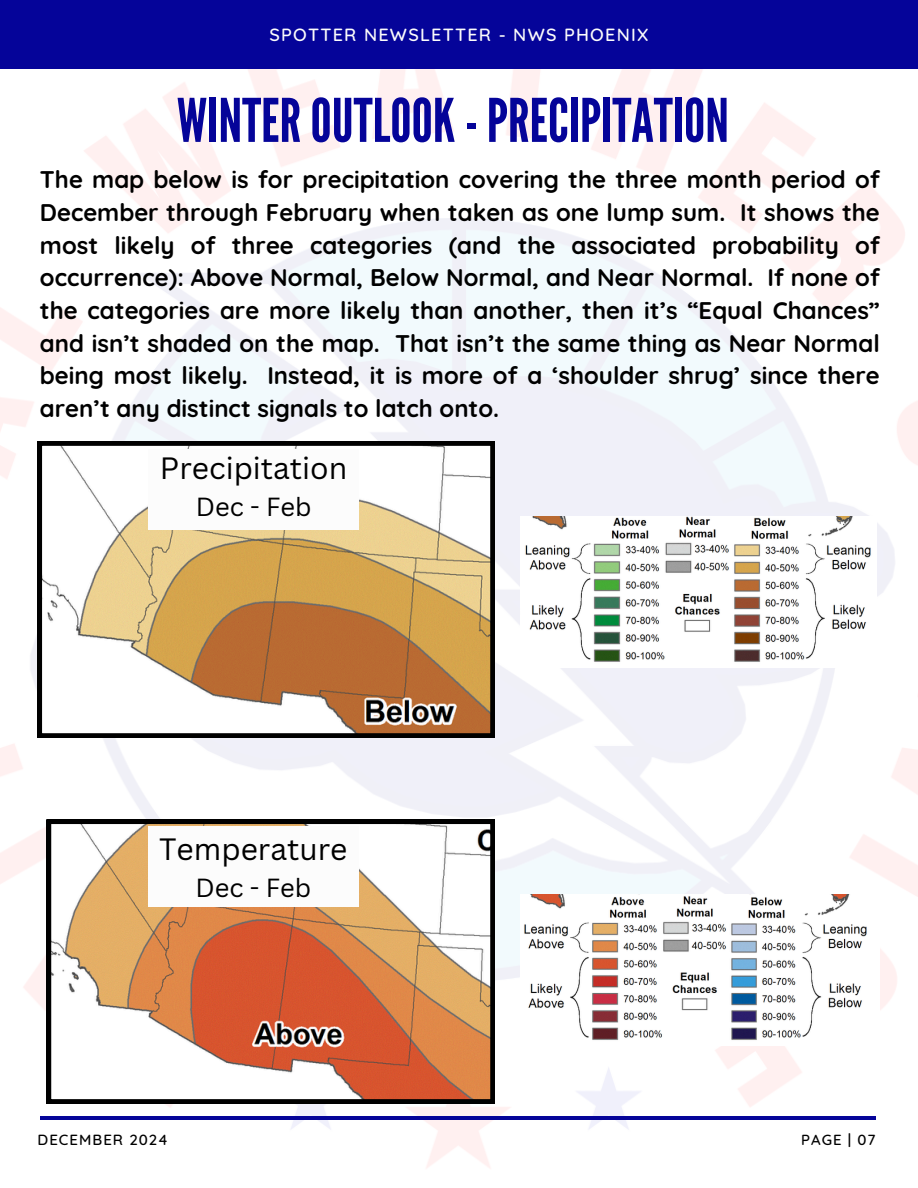
<style>
.page{position:relative;width:918px;height:1188px;background:#fff}
.page>*{position:absolute;margin:0;border:0;box-sizing:border-box;transform-origin:0 0}
.t1{font:60px "League Gothic";color:#050499}
.t2{font:30px "Canva Sans";color:#000}
.t3{font:25.5px "Canva Sans";color:#000}
.t4{font:700 24px/32.7px "Quicksand";color:#000;text-align:justify}
.t5{font:500 18px "Quicksand";letter-spacing:.07em;color:#fcfcfc}
.t6{font:500 15px "Quicksand";letter-spacing:.07em;color:#000}
.t7{font:500 14.85px "Quicksand";letter-spacing:.07em;color:#000}
</style>
<div class="page">
<img style="left:0;top:69px;width:918px;height:1099px">
<div style="left:0;top:0;width:918px;height:69px;background:#050499"></div>
<hr style="left:40px;top:1117px;width:836px;height:3px;background:#050499">
<svg style="left:38px;top:441px;width:456px;height:296px"></svg>
<svg style="left:47px;top:820px;width:447px;height:284px"></svg>
<img style="left:521px;top:895px;width:359px;height:151px">
<img style="left:521px;top:516px;width:355px;height:151px">
<div style="left:148px;top:449px;width:210px;height:80px;background:#fcfcfc"></div>
<div style="left:149px;top:826px;width:210px;height:81px;background:#fcfcfc"></div>
<p class="t5" style="left:269px;top:23px;width:381px">SPOTTER NEWSLETTER - NWS PHOENIX</p>
<p class="t1" style="left:177px;top:86px;width:554px">WINTEROUTLOOK-PRECIPITATION</p>
<h3 class="t4" style="left:40px;top:163px;width:841px">The map below is for precipitation covering the three month period of December through February when taken as one lump sum. It shows the most likely of three categories (and the associated probability of occurrence): Above Normal, Below Normal, and Near Normal. If none of the categories are more likely than another, then it’s “Equal Chances” and isn’t shaded on the map. That isn’t the same thing as Near Normal being most likely. Instead, it is more of a ‘shoulder shrug’ since there aren’t any distinct signals to latch onto.</h3>
<h2 class="t2" style="left:160px;top:447px;width:189px">Precipitation</h2>
<h2 class="t3" style="left:196px;top:489px;width:117px">Dec - Feb</h2>
<p class="t2" style="left:159px;top:827px;width:190px">Temperature</p>
<p class="t3" style="left:195px;top:869px;width:117px">Dec - Feb</p>
<h4 class="t6" style="left:38px;top:1130px;width:132px">DECEMBER 2024</h4>
<h1 class="t7" style="left:801px;top:1130px;width:76px">PAGE | 07</h1>
</div>
